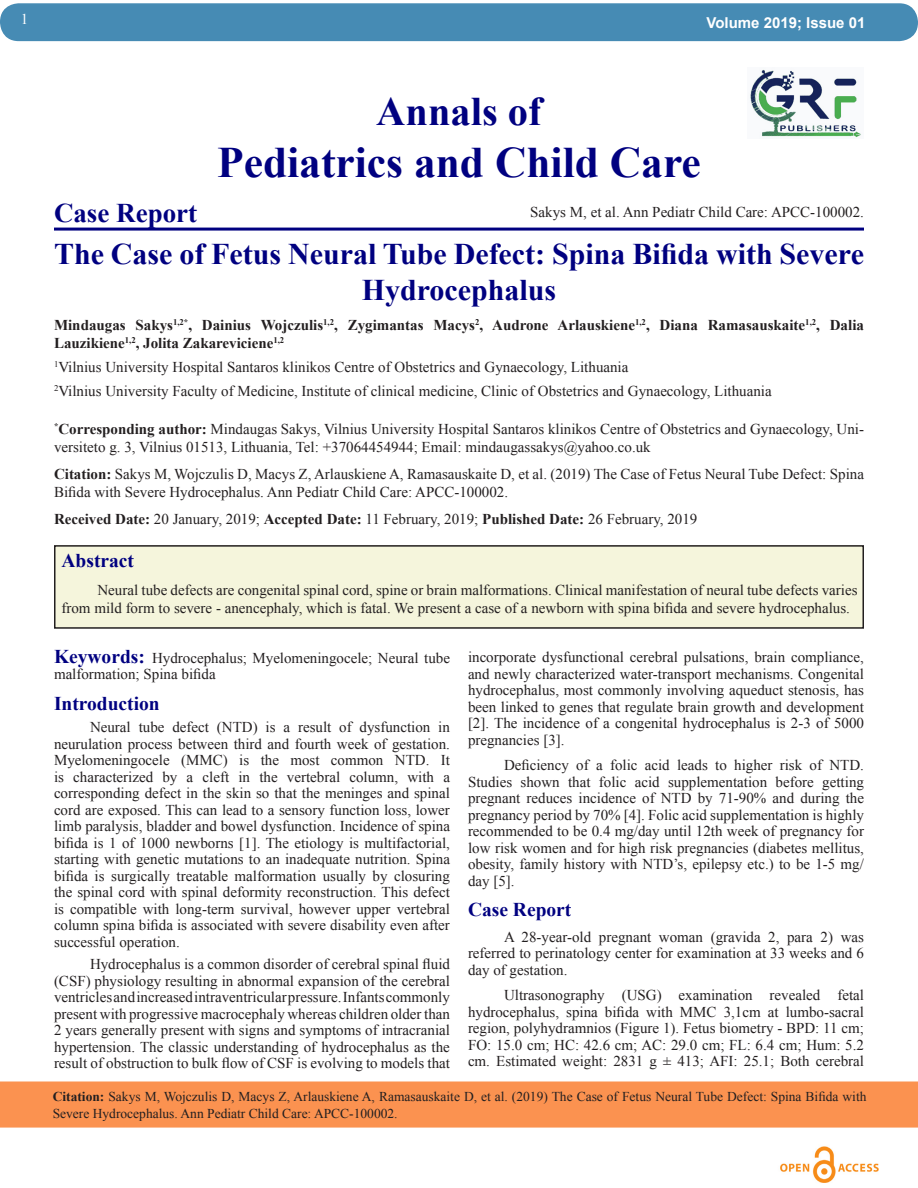
<style>
.page{position:relative;width:918px;height:1188px;background:#fff}
.page>*{position:absolute;margin:0;border:0;box-sizing:border-box;transform-origin:0 0}
.t1{font:700 43.5px "Times New Roman";color:#000080}
.t2{font:700 40.5px "Times New Roman";color:#000080}
.t3{font:700 30px/36px "Times New Roman";color:#000080;text-align:center}
.t4{font:700 27px "Times New Roman";color:#000080}
.List_Paragraph{font:700 19.5px "Times New Roman";color:#000080}
.List_Paragraph-2{font:15px/16.5px "Times New Roman";color:#231f20;text-align:justify}
.t5{font:700 15px/18px "Times New Roman";color:#231f20}
.t6{font:700 15px "Arial";color:#fff}
.t7{font:15px "Times New Roman";color:#fff}
.t8{font:13.5px/16.2px "Times New Roman";color:#231f20}
.s1{font-weight:700}
.s2{font-weight:700;font-size:19.5px;color:#000080}
</style>
<div class="page">
<div style="left:1px;top:1082px;width:916px;height:45px;background:#fb9250"></div>
<div style="left:0;top:1082px;width:918px;height:46px;border:2px solid #fb9250"></div>
<img style="left:780px;top:1146px;width:99px;height:37px">
<div style="left:1px;top:4px;width:916px;height:36px;background:#468bb4;border-radius:18px"></div>
<div style="left:0;top:3px;width:918px;height:38px;border:2px solid #468bb4;border-radius:18px"></div>
<img style="left:750px;top:69px;width:111px;height:69px">
<hr style="left:54px;top:228px;width:810px;height:3px;background:#000080">
<div style="left:55px;top:546px;width:808px;height:82px;background:#f5f5dc"></div>
<div style="left:54px;top:545px;width:810px;height:84px;border:2px solid #231f20"></div>
<p class="t7" style="left:21px;top:9px;width:9px">1</p>
<p class="t6" style="left:707px;top:12px;width:160px">Volume 2019; Issue 01</p>
<p class="t2" style="left:376px;top:83px;width:167px">Annals of</p>
<p class="t1" style="left:217px;top:132px;width:485px">Pediatrics and Child Care</p>
<p class="t4" style="left:54px;top:195px;width:145px">Case Report</p>
<p class="List_Paragraph-2" style="left:530px;top:204px;width:335px">Sakys M, et al. Ann Pediatr Child Care: APCC-100002.</p>
<p class="t3" style="left:54px;top:236px;width:812px">The Case of Fetus Neural Tube Defect: Spina Bifida with Severe<br>Hydrocephalus</p>
<p class="t5" style="left:54px;top:316px;width:812px">Mindaugas Sakys<sup>1,2*</sup>, Dainius Wojczulis<sup>1,2</sup>, Zygimantas Macys<sup>2</sup>, Audrone Arlauskiene<sup>1,2</sup>, Diana Ramasauskaite<sup>1,2</sup>, Dalia<br>Lauzikiene<sup>1,2</sup>, Jolita Zakareviciene<sup>1,2</sup></p>
<p class="List_Paragraph-2" style="left:54px;top:359px;width:576px"><sup>1</sup>Vilnius University Hospital Santaros klinikos Centre of Obstetrics and Gynaecology, Lithuania</p>
<p class="List_Paragraph-2" style="left:54px;top:383px;width:719px"><sup>2</sup>Vilnius University Faculty of Medicine, Institute of clinical medicine, Clinic of Obstetrics and Gynaecology, Lithuania</p>
<p class="List_Paragraph-2" style="left:54px;top:420px;width:811px;line-height:18px"><sup>*</sup><span class="s1">Corresponding author:</span> Mindaugas Sakys, Vilnius University Hospital Santaros klinikos Centre of Obstetrics and Gynaecology, Uni&shy;versiteto g. 3, Vilnius 01513, Lithuania, Tel: +37064454944; Email: mindaugassakys@yahoo.co.uk</p>
<p class="List_Paragraph-2" style="left:54px;top:465px;width:812px;line-height:18px"><span class="s1">Citation:</span> Sakys M, Wojczulis D, Macys Z, Arlauskiene A, Ramasauskaite D, et al. (2019) The Case of Fetus Neural Tube Defect: Spina<br>Bifida with Severe Hydrocephalus. Ann Pediatr Child Care: APCC-100002.</p>
<p class="List_Paragraph-2" style="left:54px;top:511px;width:645px"><span class="s1">Received Date:</span> 20 January, 2019; <span class="s1">Accepted Date:</span> 11 February, 2019; <span class="s1">Published Date:</span> 26 February, 2019</p>
<p class="List_Paragraph" style="left:62px;top:547px;width:74px">Abstract</p>
<p class="List_Paragraph-2" style="left:62px;top:581px;width:798px;line-height:18px;text-indent:36px">Neural tube defects are congenital spinal cord, spine or brain malformations. Clinical manifestation of neural tube defects varies from mild form to severe - anencephaly, which is fatal. We present a case of a newborn with spina bifida and severe hydrocephalus.</p>
<p class="List_Paragraph-2" style="left:54px;top:649px;width:398px"><span class="s2">Keywords:</span> Hydrocephalus; Myelomeningocele; Neural tube malformation; Spina bifida</p>
<p class="List_Paragraph" style="left:54px;top:690px;width:107px">Introduction</p>
<p class="List_Paragraph-2" style="left:54px;top:719px;width:398px;text-indent:36px">Neural tube defect (NTD) is a result of dysfunction in neurulation process between third and fourth week of gestation.<br>Myelomeningocele (MMC) is the most common NTD. It is characterized by a cleft in the vertebral column, with a corresponding defect in the skin so that the meninges and spinal cord are exposed. This can lead to a sensory function loss, lower limb paralysis, bladder and bowel dysfunction. Incidence of spina bifida is 1 of 1000 newborns [1]. The etiology is multifactorial, starting with genetic mutations to an inadequate nutrition. Spina bifida is surgically treatable malformation usually by closuring the spinal cord with spinal deformity reconstruction. This defect is compatible with long-term survival, however upper vertebral column spina bifida is associated with severe disability even after successful operation.</p>
<p class="List_Paragraph-2" style="left:54px;top:956px;width:398px;text-indent:36px">Hydrocephalus is a common disorder of cerebral spinal fluid (CSF) physiology resulting in abnormal expansion of the cerebral ventricles and increased intraventricular pressure. Infants commonly present with progressive macrocephaly whereas children older than 2 years generally present with signs and symptoms of intracranial hypertension. The classic understanding of hydrocephalus as the result of obstruction to bulk flow of CSF is evolving to models that</p>
<p class="List_Paragraph-2" style="left:468px;top:649px;width:398px">incorporate dysfunctional cerebral pulsations, brain compliance, and newly characterized water-transport mechanisms. Congenital hydrocephalus, most commonly involving aqueduct stenosis, has been linked to genes that regulate brain growth and development [2]. The incidence of a congenital hydrocephalus is 2-3 of 5000 pregnancies [3].</p>
<p class="List_Paragraph-2" style="left:468px;top:757px;width:398px;text-indent:36px">Deficiency of a folic acid leads to higher risk of NTD.<br>Studies shown that folic acid supplementation before getting pregnant reduces incidence of NTD by 71-90% and during the pregnancy period by 70% [4]. Folic acid supplementation is highly recommended to be 0.4 mg/day until 12th week of pregnancy for low risk women and for high risk pregnancies (diabetes mellitus, obesity, family history with NTD’s, epilepsy etc.) to be 1-5 mg/ day [5].</p>
<p class="List_Paragraph" style="left:468px;top:896px;width:105px">Case Report</p>
<p class="List_Paragraph-2" style="left:468px;top:928px;width:398px;text-indent:36px">A 28-year-old pregnant woman (gravida 2, para 2) was referred to perinatology center for examination at 33 weeks and 6 day of gestation.</p>
<p class="List_Paragraph-2" style="left:468px;top:987px;width:398px;text-indent:36px">Ultrasonography (USG) examination revealed fetal hydrocephalus, spina bifida with MMC 3,1cm at lumbo-sacral region, polyhydramnios (Figure 1). Fetus biometry - BPD: 11 cm; FO: 15.0 cm; HC: 42.6 cm; AC: 29.0 cm; FL: 6.4 cm; Hum: 5.2 cm. Estimated weight: 2831 g ± 413; AFI: 25.1; Both cerebral</p>
<p class="t8" style="left:53px;top:1089px;width:815px"><span class="s1">Citation:</span> Sakys M, Wojczulis D, Macys Z, Arlauskiene A, Ramasauskaite D, et al. (2019) The Case of Fetus Neural Tube Defect: Spina Bifida with<br>Severe Hydrocephalus. Ann Pediatr Child Care: APCC-100002.</p>
</div>
